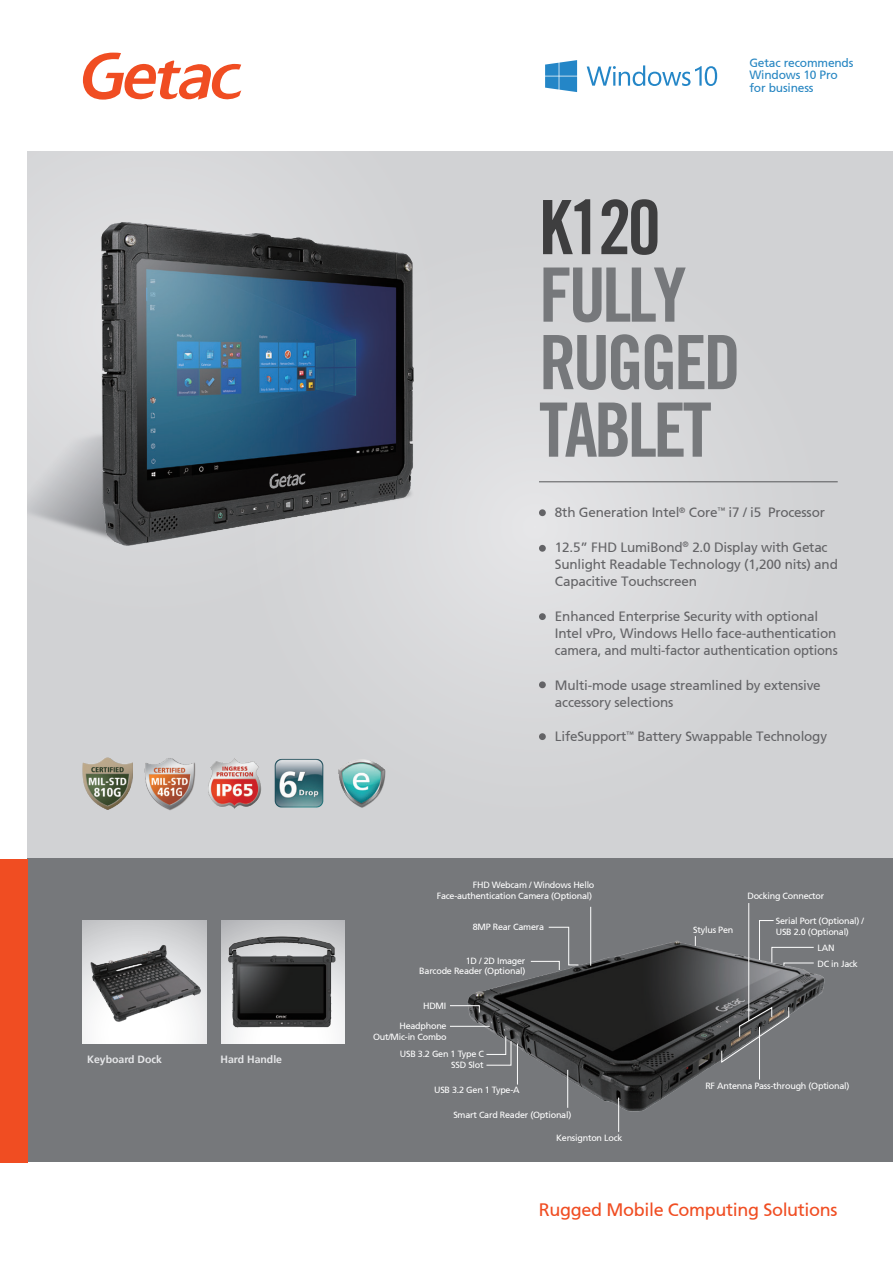
<style>
.page{position:relative;width:893px;height:1263px;background:#fff}
.page>*{position:absolute;margin:0;border:0;box-sizing:border-box;transform-origin:0 0}
.t1{font:700 condensed 75px/67.5px "Trade Gothic No.20";letter-spacing:-.05em;color:#76787b}
.t2{font:700 condensed 75px "Trade Gothic No.20";color:#3e3e3f}
.t3{font:18px "Frutiger 55 Roman";letter-spacing:-.02em;color:#f04d22}
.t4{font:13.5px/17.2px "Frutiger 55 Roman";letter-spacing:-.015em;color:#636366}
.t5{font:12px/12.8px "Frutiger 55 Roman";letter-spacing:-.015em;color:#2786c2}
.t6{font:700 10.5px "Frutiger 65";color:#e6e7e9}
.t7{font:9px/10.8px "Frutiger 55 Roman";letter-spacing:-.025em;color:#fff;text-align:right}
</style>
<div class="page">
<div style="left:28px;top:152px;width:865px;height:707px;background:#d1d2d4"></div>
<div style="left:28px;top:228px;width:42px;height:134px;background:#dddddf"></div>
<div style="left:222px;top:215px;width:624px;height:623px;background:#d5d6d8;border-radius:50%"></div>
<img style="left:28px;top:362px;width:437px;height:200px">
<img style="left:70px;top:200px;width:371px;height:362px">
<div style="left:28px;top:859px;width:865px;height:303px;background:#76787b"></div>
<div style="left:0;top:859px;width:28px;height:303px;background:#f04d22"></div>
<svg style="left:221px;top:920px;width:123px;height:124px;background:#dadbdc"></svg>
<svg style="left:83px;top:920px;width:123px;height:124px;background:#e2e2e3"></svg>
<svg style="left:83px;top:53px;width:158px;height:47px"></svg>
<div style="left:539px;top:509px;width:7px;height:7px;background:#636366;border-radius:50%"></div>
<div style="left:539px;top:545px;width:7px;height:7px;background:#636366;border-radius:50%"></div>
<div style="left:539px;top:613px;width:7px;height:7px;background:#636366;border-radius:50%"></div>
<div style="left:539px;top:681px;width:7px;height:7px;background:#636366;border-radius:50%"></div>
<div style="left:539px;top:733px;width:7px;height:7px;background:#636366;border-radius:50%"></div>
<hr style="left:539px;top:481px;width:299px;height:1px;background:#57585a">
<img style="left:83px;top:758px;width:49px;height:51px">
<img style="left:144px;top:758px;width:52px;height:52px">
<img style="left:208px;top:758px;width:54px;height:51px">
<img style="left:274px;top:758px;width:50px;height:50px">
<img style="left:338px;top:759px;width:48px;height:49px">
<img style="left:450px;top:903px;width:375px;height:229px">
<hr style="left:590px;top:907px;width:1px;height:59px;background:#fff">
<hr style="left:618px;top:1097px;width:1px;height:35px;background:#fff">
<hr style="left:567px;top:1070px;width:1px;height:38px;background:#fff">
<hr style="left:517px;top:1043px;width:1px;height:41px;background:#fff">
<hr style="left:450px;top:1026px;width:40px;height:1px;background:#fff">
<svg style="left:450px;top:1005px;width:30px;height:8px"></svg>
<svg style="left:486px;top:1035px;width:26px;height:31px"></svg>
<hr style="left:748px;top:903px;width:1px;height:118px;background:#fff">
<svg style="left:721px;top:1006px;width:68px;height:57px"></svg>
<hr style="left:759px;top:1027px;width:1px;height:52px;background:#fff">
<svg style="left:759px;top:920px;width:55px;height:46px"></svg>
<svg style="left:530px;top:926px;width:49px;height:45px"></svg>
<img style="left:83px;top:942px;width:123px;height:83px">
<img style="left:221px;top:931px;width:124px;height:104px">
<svg style="left:545px;top:60px;width:32px;height:32px"></svg>
<svg style="left:587px;top:65px;width:130px;height:21px"></svg>
<p class="t6" style="left:87px;top:1053px;width:77px">Keyboard Dock</p>
<p class="t6" style="left:220px;top:1053px;width:63px">Hard Handle</p>
<p class="t5" style="left:749px;top:56px;width:105px">Getac recommends<br>Windows 10 Pro for business</p>
<h1 class="t2" style="left:539px;top:182px;width:123px">K120</h1>
<h1 class="t1" style="left:539px;top:261px;width:204px">FULLY<br>RUGGED<br>TABLET</h1>
<p class="t4" style="left:555px;top:504px;width:271px">8th Generation Intel<sup>®</sup> Core<sup>™</sup> i7 / i5 Processor</p>
<p class="t4" style="left:555px;top:538px;width:284px">12.5” FHD LumiBond<sup>®</sup> 2.0 Display with Getac<br>Sunlight Readable Technology (1,200 nits) and<br>Capacitive Touchscreen</p>
<p class="t4" style="left:555px;top:607px;width:284px">Enhanced Enterprise Security with optional<br>Intel vPro, Windows Hello face-authentication camera, and multi-factor authentication options</p>
<p class="t4" style="left:555px;top:676px;width:267px">Multi-mode usage streamlined by extensive accessory selections</p>
<p class="t4" style="left:555px;top:728px;width:274px">LifeSupport<sup>™</sup> Battery Swappable Technology</p>
<p class="t7" style="left:437px;top:880px;width:159px">FHD Webcam / Windows Hello<br>Face-authentication Camera (Optional)</p>
<p class="t7" style="left:473px;top:921px;width:73px">8MP Rear Camera</p>
<p class="t7" style="left:693px;top:924px;width:41px">Stylus Pen</p>
<p class="t7" style="left:419px;top:955px;width:108px">1D / 2D Imager<br>Barcode Reader (Optional)</p>
<p class="t7" style="left:423px;top:1000px;width:25px">HDMI</p>
<p class="t7" style="left:373px;top:1021px;width:75px">Headphone<br>Out/Mic-in Combo</p>
<p class="t7" style="left:400px;top:1049px;width:86px">USB 3.2 Gen 1 Type C</p>
<p class="t7" style="left:747px;top:891px;width:78px">Docking Connector</p>
<p class="t7" style="left:776px;top:915px;width:90px;text-align:left">Serial Port (Optional) /<br>USB 2.0 (Optional)</p>
<p class="t7" style="left:817px;top:940px;width:42px;line-height:16px;text-align:left">LAN<br>DC in Jack</p>
<p class="t7" style="left:451px;top:1060px;width:34px">SSD Slot</p>
<p class="t7" style="left:434px;top:1085px;width:87px">USB 3.2 Gen 1 Type-A</p>
<p class="t7" style="left:453px;top:1109px;width:119px">Smart Card Reader (Optional)</p>
<p class="t7" style="left:556px;top:1132px;width:68px">Kensignton Lock</p>
<p class="t7" style="left:705px;top:1081px;width:146px">RF Antenna Pass-through (Optional)</p>
<h2 class="t3" style="left:539px;top:1199px;width:300px">Rugged Mobile Computing Solutions</h2>
</div>
